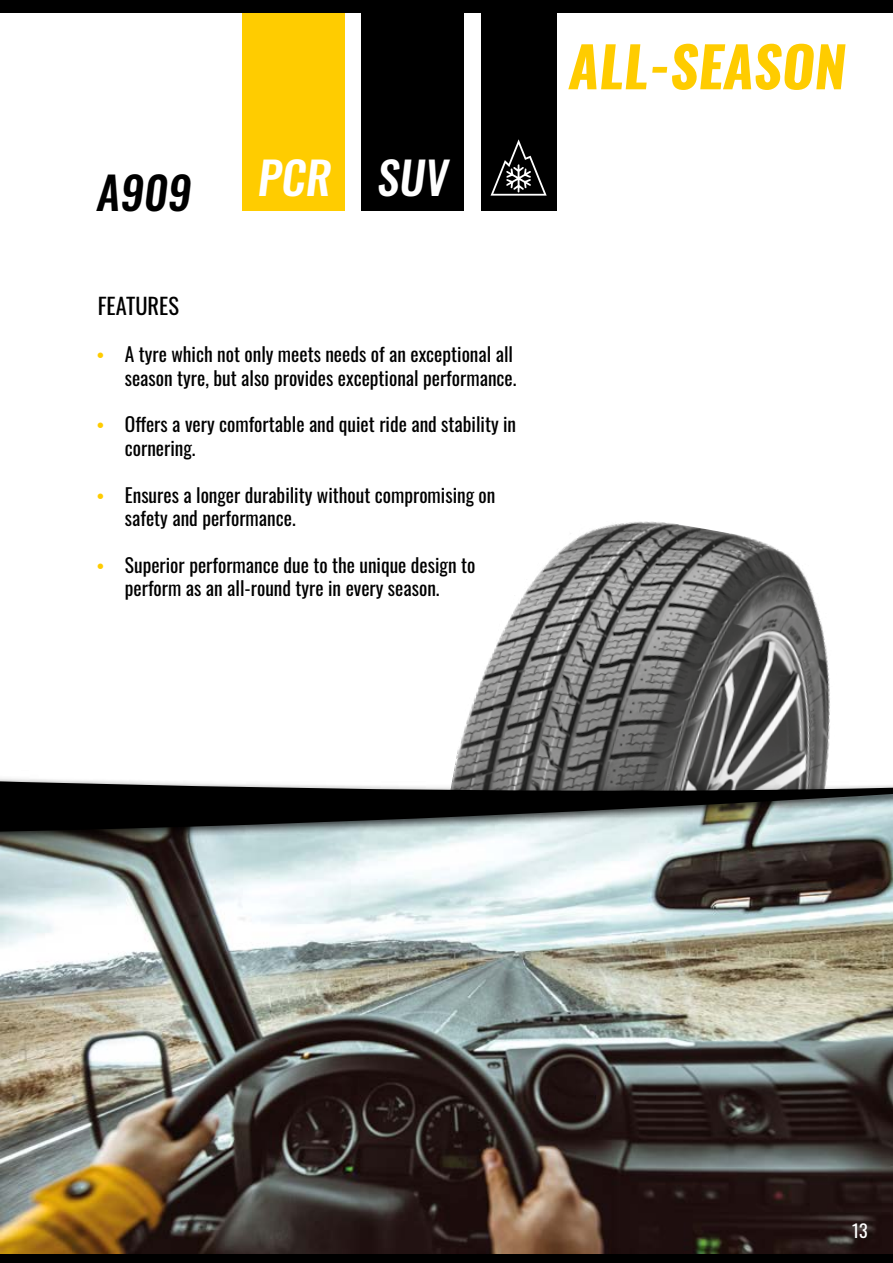
<style>
.page{position:relative;width:893px;height:1263px;background:#fff}
.page>*{position:absolute;margin:0;border:0;box-sizing:border-box;transform-origin:0 0}
.t1{font:700 55.5px "Oswald";color:#fc0}
.t2{font:500 45px "Oswald";color:#fff}
.t3{font:500 45px "Oswald";color:#000}
.t4{font:22.5px "Oswald";color:#000}
.t5{font:19.5px/23.4px "Oswald";color:#000}
.t6{font:18px "Oswald";color:#fff}
.s1{font-family:"Britannic";font-weight:700;color:#fc0}
</style>
<div class="page">
<img style="left:461px;top:521px;width:369px;height:219px">
<img style="left:0;top:872px;width:893px;height:382px">
<div style="left:0;top:740px;width:893px;height:107px;background:#000;opacity:.75"></div>
<svg style="left:0;top:746px;width:893px;height:126px"></svg>
<div style="left:0;top:1254px;width:893px;height:9px;background:#000"></div>
<div style="left:242px;top:13px;width:102px;height:198px;background:#fc0"></div>
<div style="left:361px;top:0;width:102px;height:211px;background:#000"></div>
<div style="left:480px;top:0;width:76px;height:211px;background:#000"></div>
<svg style="left:491px;top:140px;width:56px;height:56px"></svg>
<div style="left:0;top:0;width:893px;height:13px;background:#000"></div>
<h2 class="t3" style="left:96px;top:169px;width:105px">A909</h2>
<h2 class="t2" style="left:256px;top:154px;width:201px">PCR SUV</h2>
<p class="t4" style="left:98px;top:286px;width:83px">FEATURES</p>
<p class="t5" style="left:98px;top:341px;width:420px;text-align:right"><span class="s1">•</span> A tyre which not only meets needs of an exceptional all season tyre, but also provides exceptional performance.</p>
<p class="t5" style="left:125px;top:411px;width:393px;text-indent:-27px"><span class="s1">•</span> Offers a very comfortable and quiet ride and stability in cornering.</p>
<p class="t5" style="left:125px;top:481px;width:372px;text-indent:-27px"><span class="s1">•</span> Ensures a longer durability without compromising on safety and performance.</p>
<p class="t5" style="left:98px;top:551px;width:379px;text-align:center"><span class="s1">•</span> Superior performance due to the unique design to perform as an all-round tyre in every season.</p>
<h1 class="t1" style="left:567px;top:38px;width:288px">ALL-SEASON</h1>
<p class="t6" style="left:852px;top:1214px;width:17px">13</p>
<p class="t6" style="left:857px;top:1221px;width:17px">13</p>
</div>
